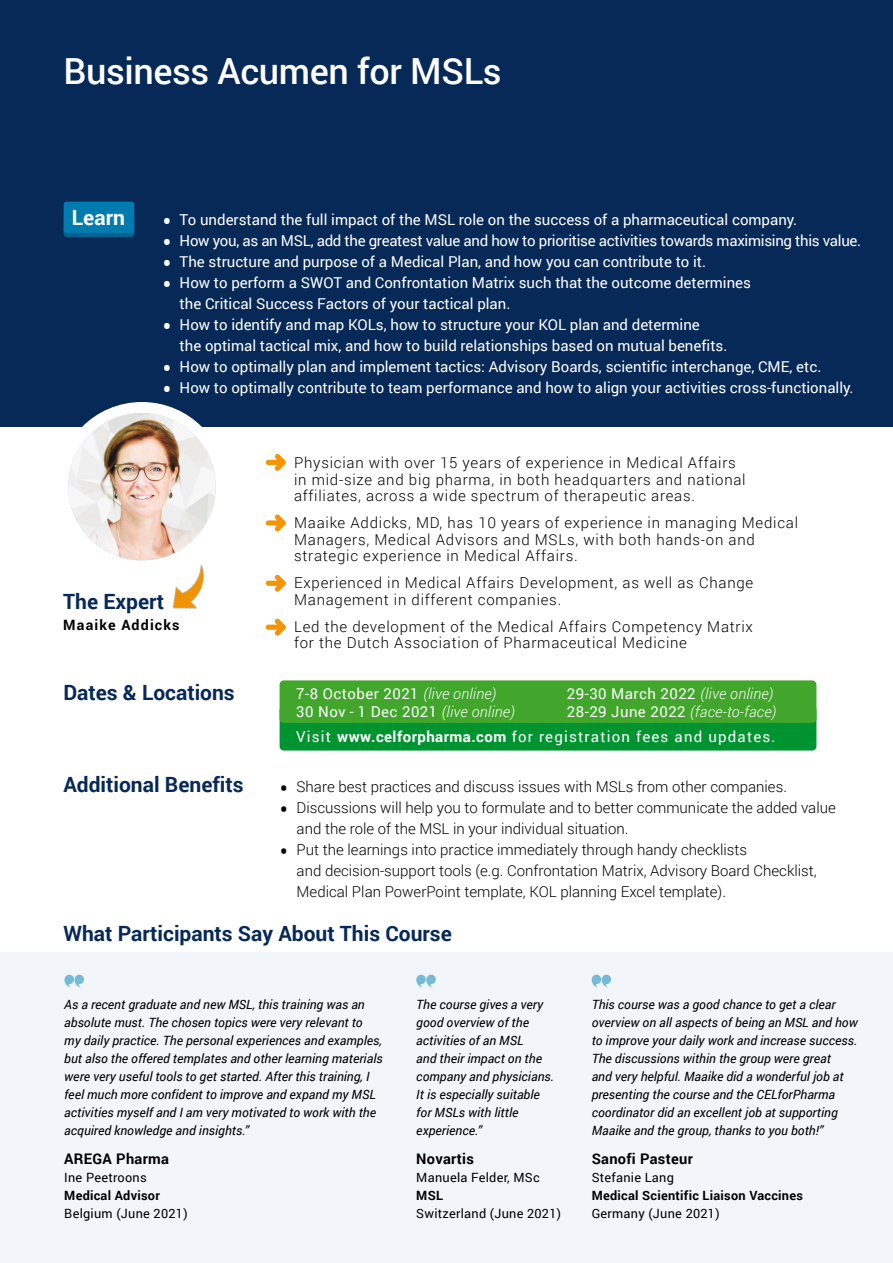
<style>
.page{position:relative;width:893px;height:1263px;background:#fff}
.page>*{position:absolute;margin:0;border:0;box-sizing:border-box;transform-origin:0 0}
.t1{font:500 36px "Roboto";letter-spacing:-.01em;color:#fff}
.t2{font:700 21px "Roboto";color:#062957}
.t3{font:700 21px "Roboto";color:#fff}
.t4{font:15px/21px "Roboto";color:#fff}
.t5{font:300 15px/16.5px "Roboto";letter-spacing:.05em;color:#000}
.t6{font:300 15px/21px "Roboto";color:#000}
.t7{font:15px/18px "Roboto";letter-spacing:.03em;color:#fff}
.t8{font:15px "Roboto";letter-spacing:-.02em;color:#fff}
.t9{font:15px "Roboto";letter-spacing:.08em;color:#fff}
.t10{font:700 14.7px "Roboto";letter-spacing:.02em;color:#000}
.t11{font:700 14.25px "Roboto";letter-spacing:.08em;color:#000}
.t12{font:italic 12.75px/18px "Roboto";color:#000}
.t13{font:12.75px "Roboto";letter-spacing:.02em;color:#000}
.t14{font:700 12.75px "Roboto";letter-spacing:.02em;color:#000}
.s1{font-size:27px}
.s2{font-weight:300;font-style:italic}
.s3{font-weight:700}
</style>
<div class="page">
<div style="left:0;top:0;width:893px;height:426px;background:#062957"></div>
<div style="left:0;top:952px;width:893px;height:311px;background:#f2f5fa"></div>
<div style="left:280px;top:706px;width:536px;height:44px;background:#009430;border-radius:4px"></div>
<div style="left:280px;top:680px;width:536px;height:43px;background:#41a62b;border-radius:4px"></div>
<div style="left:57px;top:402px;width:170px;height:169px;background:#fff;border-radius:50%"></div>
<img style="left:172px;top:564px;width:32px;height:45px">
<div style="left:64px;top:215px;width:70px;height:22px;background:#00628d;border-radius:3px"></div>
<div style="left:64px;top:202px;width:70px;height:31px;background:#007bb0;border-radius:3px"></div>
<svg style="left:266px;top:454px;width:20px;height:17px"></svg>
<svg style="left:266px;top:514px;width:20px;height:18px"></svg>
<svg style="left:266px;top:574px;width:20px;height:18px"></svg>
<svg style="left:266px;top:618px;width:20px;height:18px"></svg>
<svg style="left:65px;top:974px;width:19px;height:14px"></svg>
<svg style="left:416px;top:974px;width:20px;height:14px"></svg>
<svg style="left:592px;top:974px;width:19px;height:14px"></svg>
<img style="left:68px;top:413px;width:148px;height:147px;border-radius:74px">
<h1 class="t1" style="left:63px;top:46px;width:440px">Business Acumen for MSLs</h1>
<h2 class="t3" style="left:72px;top:203px;width:54px">Learn</h2>
<p class="t4" style="left:163px;top:209px;width:636px"><span class="s1">•</span> To understand the full impact of the MSL role on the success of a pharmaceutical company.</p>
<p class="t8" style="left:163px;top:230px;width:700px"><span class="s1">•</span> How you, as an MSL, add the greatest value and how to prioritise activities towards maximising this value.</p>
<p class="t4" style="left:163px;top:251px;width:545px"><span class="s1">•</span> The structure and purpose of a Medical Plan, and how you can contribute to it.</p>
<p class="t4" style="left:180px;top:272px;width:573px;text-indent:-17px"><span class="s1">•</span> How to perform a SWOT and Confrontation Matrix such that the outcome determines the Critical Success Factors of your tactical plan.</p>
<p class="t4" style="left:180px;top:314px;width:549px;text-indent:-17px"><span class="s1">•</span> How to identify and map KOLs, how to structure your KOL plan and determine<br>the optimal tactical mix, and how to build relationships based on mutual benefits.</p>
<p class="t4" style="left:163px;top:356px;width:660px"><span class="s1">•</span> How to optimally plan and implement tactics: Advisory Boards, scientific interchange, CME, etc.</p>
<p class="t4" style="left:163px;top:377px;width:692px"><span class="s1">•</span> How to optimally contribute to team performance and how to align your activities cross-functionally.</p>
<h2 class="t2" style="left:63px;top:586px;width:102px">The Expert</h2>
<p class="t11" style="left:63px;top:615px;width:118px">Maaike Addicks</p>
<p class="t5" style="left:294px;top:454px;width:453px">Physician with over 15 years of experience in Medical Affairs in mid-size and big pharma, in both headquarters and national affiliates, across a wide spectrum of therapeutic areas.</p>
<p class="t5" style="left:294px;top:514px;width:505px">Maaike Addicks, MD, has 10 years of experience in managing Medical<br>Managers, Medical Advisors and MSLs, with both hands-on and strategic experience in Medical Affairs.</p>
<p class="t5" style="left:294px;top:574px;width:461px">Experienced in Medical Affairs Development, as well as Change<br>Management in different companies.</p>
<p class="t5" style="left:294px;top:618px;width:460px">Led the development of the Medical Affairs Competency Matrix for the Dutch Association of Pharmaceutical Medicine</p>
<h2 class="t2" style="left:63px;top:678px;width:173px">Dates &amp; Locations</h2>
<p class="t7" style="left:296px;top:684px;width:220px">7-8 October 2021 <span class="s2">(live online)<br></span>30 Nov - 1 Dec 2021 <span class="s2">(live online)</span></p>
<p class="t7" style="left:567px;top:684px;width:211px">29-30 March 2022 <span class="s2">(live online)<br></span>28-29 June 2022 <span class="s2">(face-to-face)</span></p>
<h2 class="t2" style="left:63px;top:770px;width:182px">Additional Benefits</h2>
<p class="t9" style="left:296px;top:726px;width:481px">Visit <span class="s3">www.celforpharma.com</span> for registration fees and updates.</p>
<p class="t6" style="left:280px;top:775px;width:509px"><span class="s1">•</span> Share best practices and discuss issues with MSLs from other companies.</p>
<p class="t6" style="left:297px;top:796px;width:541px;text-indent:-17px"><span class="s1">•</span> Discussions will help you to formulate and to better communicate the added value and the role of the MSL in your individual situation.</p>
<p class="t6" style="left:297px;top:838px;width:522px;text-indent:-17px"><span class="s1">•</span> Put the learnings into practice immediately through handy checklists<br>and decision-support tools (e.g. Confrontation Matrix, Advisory Board Checklist,<br>Medical Plan PowerPoint template, KOL planning Excel template).</p>
<h2 class="t2" style="left:63px;top:918px;width:390px">What Participants Say About This Course</h2>
<p class="t12" style="left:64px;top:995px;width:320px">As a recent graduate and new MSL, this training was an absolute must. The chosen topics were very relevant to<br>my daily practice. The personal experiences and examples, but also the offered templates and other learning materials were very useful tools to get started. After this training, I feel much more confident to improve and expand my MSL activities myself and I am very motivated to work with the acquired knowledge and insights.”</p>
<p class="t10" style="left:64px;top:1148px;width:106px">AREGA Pharma</p>
<p class="t13" style="left:64px;top:1168px;width:84px">Ine Peetroons</p>
<p class="t14" style="left:64px;top:1186px;width:97px">Medical Advisor</p>
<p class="t13" style="left:64px;top:1204px;width:125px">Belgium (June 2021)</p>
<p class="t12" style="left:416px;top:995px;width:139px">The course gives a very good overview of the activities of an MSL<br>and their impact on the company and physicians.<br>It is especially suitable for MSLs with little experience.”</p>
<p class="t10" style="left:416px;top:1148px;width:59px">Novartis</p>
<p class="t13" style="left:416px;top:1168px;width:125px">Manuela Felder, MSc</p>
<p class="t14" style="left:416px;top:1186px;width:28px">MSL</p>
<p class="t13" style="left:416px;top:1204px;width:146px">Switzerland (June 2021)</p>
<p class="t12" style="left:592px;top:995px;width:268px">This course was a good chance to get a clear overview on all aspects of being an MSL and how to improve your daily work and increase success.<br>The discussions within the group were great<br>and very helpful. Maaike did a wonderful job at presenting the course and the CELforPharma coordinator did an excellent job at supporting Maaike and the group, thanks to you both!”</p>
<p class="t10" style="left:592px;top:1148px;width:103px">Sanofi Pasteur</p>
<p class="t13" style="left:592px;top:1168px;width:84px">Stefanie Lang</p>
<p class="t14" style="left:592px;top:1186px;width:213px">Medical Scientific Liaison Vaccines</p>
<p class="t13" style="left:592px;top:1204px;width:130px">Germany (June 2021)</p>
</div>
